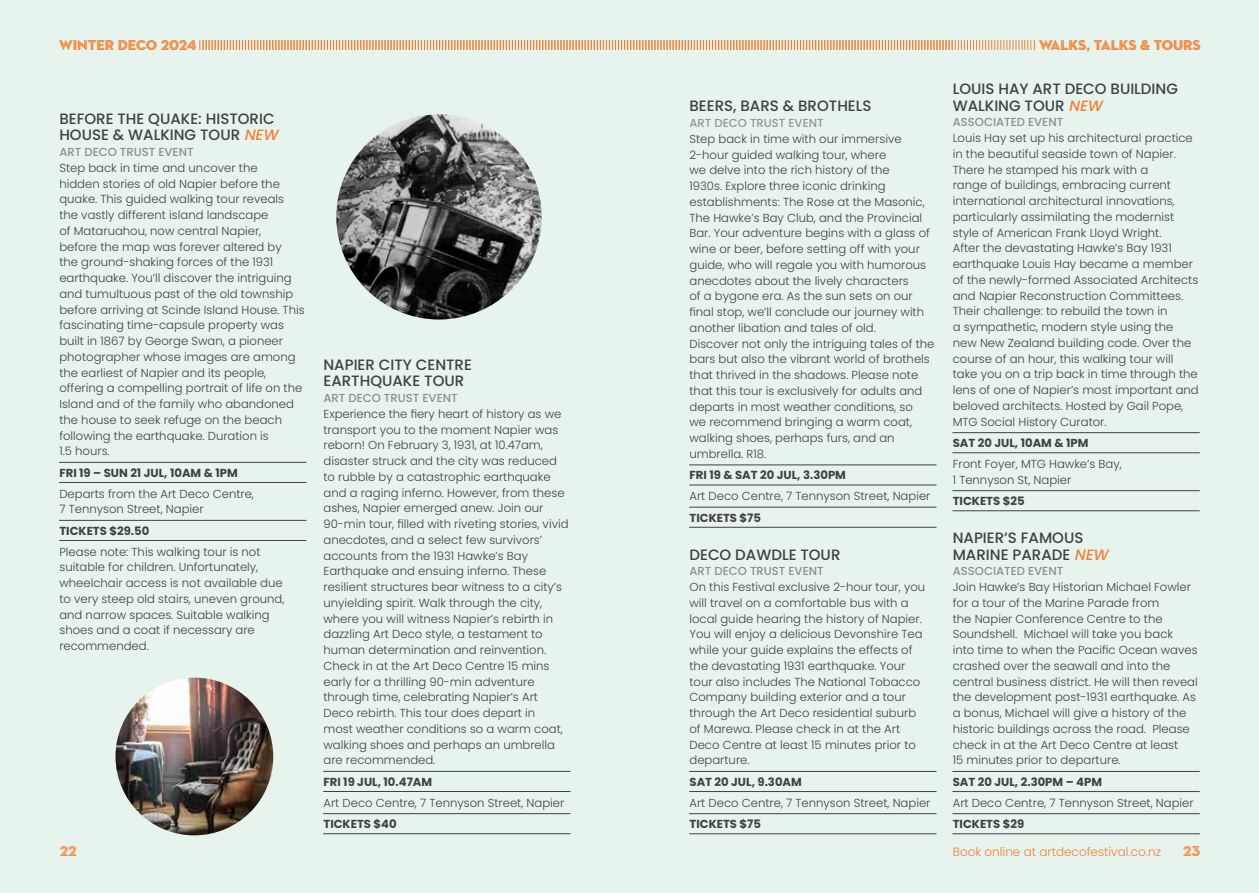
<style>
.page{position:relative;width:1259px;height:893px;background:#e7f4ee}
.page>*{position:absolute;margin:0;border:0;box-sizing:border-box;transform-origin:0 0}
.t1{font:500 15px/16.5px "Poppins";color:#414042}
.t2{font:14.55px "Neutraface 2 Display Inline";color:#f28033}
.t3{font:14.55px "Neutraface 2 Display Inline";color:#f48c47}
.t4{font:300 12px "Poppins";color:#f28033}
.t5{font:300 11.7px/15.8px "Poppins";color:#414042}
.t6{font:700 11.7px "Poppins";color:#414042}
.t7{font:500 11.7px "Poppins";color:#8d8d8d}
.t8{font:500 11.7px "Poppins";color:#939598}
.s1{font-style:italic;color:#f28033}
</style>
<div class="page">
<svg style="left:199px;top:40px;width:836px;height:10px"></svg>
<hr style="left:59px;top:482px;width:247px;height:1px;background:#414042">
<hr style="left:59px;top:462px;width:247px;height:1px;background:#414042">
<hr style="left:59px;top:540px;width:247px;height:1px;background:#414042">
<hr style="left:59px;top:520px;width:247px;height:1px;background:#414042">
<hr style="left:689px;top:485px;width:247px;height:1px;background:#414042">
<hr style="left:689px;top:464px;width:247px;height:1px;background:#414042">
<hr style="left:689px;top:527px;width:247px;height:1px;background:#414042">
<hr style="left:689px;top:507px;width:247px;height:1px;background:#414042">
<hr style="left:689px;top:791px;width:247px;height:1px;background:#414042">
<hr style="left:689px;top:771px;width:247px;height:1px;background:#414042">
<hr style="left:689px;top:833px;width:247px;height:1px;background:#414042">
<hr style="left:689px;top:813px;width:247px;height:1px;background:#414042">
<hr style="left:323px;top:791px;width:247px;height:1px;background:#414042">
<hr style="left:323px;top:771px;width:247px;height:1px;background:#414042">
<hr style="left:323px;top:833px;width:247px;height:1px;background:#414042">
<hr style="left:323px;top:813px;width:247px;height:1px;background:#414042">
<hr style="left:952px;top:452px;width:247px;height:1px;background:#414042">
<hr style="left:952px;top:432px;width:247px;height:1px;background:#414042">
<hr style="left:952px;top:510px;width:247px;height:1px;background:#414042">
<hr style="left:952px;top:490px;width:247px;height:1px;background:#414042">
<hr style="left:952px;top:791px;width:247px;height:1px;background:#414042">
<hr style="left:952px;top:771px;width:247px;height:1px;background:#414042">
<hr style="left:952px;top:833px;width:247px;height:1px;background:#414042">
<hr style="left:952px;top:813px;width:247px;height:1px;background:#414042">
<img style="left:336px;top:114px;width:206px;height:205px;border-radius:103px">
<img style="left:116px;top:678px;width:157px;height:157px;border-radius:79px">
<p class="t2" style="left:59px;top:36px;width:139px">WINTER DECO 2024</p>
<p class="t2" style="left:1039px;top:36px;width:163px">WALKS, TALKS &amp; TOURS</p>
<p class="t1" style="left:59px;top:110px;width:225px">BEFORE THE QUAKE: HISTORIC<br>HOUSE &amp; WALKING TOUR <span class="s1">NEW</span></p>
<p class="t7" style="left:59px;top:145px;width:136px">ART DECO TRUST EVENT</p>
<p class="t5" style="left:59px;top:160px;width:247px">Step back in time and uncover the<br>hidden stories of old Napier before the quake. This guided walking tour reveals the vastly different island landscape<br>of Mataruahou, now central Napier,<br>before the map was forever altered by<br>the ground-shaking forces of the 1931 earthquake. You’ll discover the intriguing and tumultuous past of the old township before arriving at Scinde Island House. This fascinating time-capsule property was built in 1867 by George Swan, a pioneer photographer whose images are among the earliest of Napier and its people, offering a compelling portrait of life on the Island and of the family who abandoned the house to seek refuge on the beach following the earthquake. Duration is<br>1.5 hours.</p>
<p class="t6" style="left:59px;top:466px;width:180px">FRI 19 – SUN 21 JUL, 10AM &amp; 1PM</p>
<p class="t5" style="left:59px;top:486px;width:196px">Departs from the Art Deco Centre,<br>7 Tennyson Street, Napier</p>
<p class="t6" style="left:59px;top:524px;width:91px">TICKETS $29.50</p>
<p class="t5" style="left:59px;top:544px;width:226px">Please note: This walking tour is not suitable for children. Unfortunately, wheelchair access is not available due to very steep old stairs, uneven ground, and narrow spaces. Suitable walking shoes and a coat if necessary are recommended.</p>
<p class="t1" style="left:323px;top:356px;width:150px">NAPIER CITY CENTRE<br>EARTHQUAKE TOUR</p>
<p class="t7" style="left:323px;top:391px;width:136px">ART DECO TRUST EVENT</p>
<p class="t5" style="left:323px;top:406px;width:246px">Experience the fiery heart of history as we transport you to the moment Napier was reborn! On February 3, 1931, at 10.47am, disaster struck and the city was reduced to rubble by a catastrophic earthquake and a raging inferno. However, from these ashes, Napier emerged anew. Join our 90-min tour, filled with riveting stories, vivid anecdotes, and a select few survivors’ accounts from the 1931 Hawke’s Bay Earthquake and ensuing inferno. These resilient structures bear witness to a city’s unyielding spirit. Walk through the city, where you will witness Napier’s rebirth in dazzling Art Deco style, a testament to human determination and reinvention.<br>Check in at the Art Deco Centre 15 mins early for a thrilling 90-min adventure through time, celebrating Napier’s Art Deco rebirth. This tour does depart in<br>most weather conditions so a warm coat, walking shoes and perhaps an umbrella are recommended.</p>
<p class="t6" style="left:323px;top:775px;width:110px">FRI 19 JUL, 10.47AM</p>
<p class="t5" style="left:323px;top:795px;width:242px">Art Deco Centre, 7 Tennyson Street, Napier</p>
<p class="t6" style="left:323px;top:817px;width:75px">TICKETS $40</p>
<p class="t1" style="left:689px;top:98px;width:183px">BEERS, BARS &amp; BROTHELS</p>
<p class="t8" style="left:689px;top:116px;width:136px">ART DECO TRUST EVENT</p>
<p class="t5" style="left:689px;top:131px;width:246px">Step back in time with our immersive 2-hour guided walking tour, where<br>we delve into the rich history of the<br>1930s. Explore three iconic drinking establishments: The Rose at the Masonic, The Hawke’s Bay Club, and the Provincial Bar. Your adventure begins with a glass of wine or beer, before setting off with your guide, who will regale you with humorous anecdotes about the lively characters<br>of a bygone era. As the sun sets on our final stop, we’ll conclude our journey with another libation and tales of old.<br>Discover not only the intriguing tales of the bars but also the vibrant world of brothels that thrived in the shadows. Please note that this tour is exclusively for adults and departs in most weather conditions, so<br>we recommend bringing a warm coat, walking shoes, perhaps furs, and an umbrella. R18.</p>
<p class="t6" style="left:689px;top:468px;width:158px">FRI 19 &amp; SAT 20 JUL, 3.30PM</p>
<p class="t5" style="left:689px;top:488px;width:242px">Art Deco Centre, 7 Tennyson Street, Napier</p>
<p class="t6" style="left:689px;top:511px;width:73px">TICKETS $75</p>
<p class="t1" style="left:689px;top:546px;width:152px">DECO DAWDLE TOUR</p>
<p class="t7" style="left:689px;top:564px;width:136px">ART DECO TRUST EVENT</p>
<p class="t5" style="left:689px;top:579px;width:237px">On this Festival exclusive 2-hour tour, you will travel on a comfortable bus with a local guide hearing the history of Napier.<br>You will enjoy a delicious Devonshire Tea while your guide explains the effects of the devastating 1931 earthquake. Your tour also includes The National Tobacco Company building exterior and a tour through the Art Deco residential suburb of Marewa. Please check in at the Art Deco Centre at least 15 minutes prior to departure.</p>
<p class="t6" style="left:689px;top:775px;width:114px">SAT 20 JUL, 9.30AM</p>
<p class="t5" style="left:689px;top:795px;width:242px">Art Deco Centre, 7 Tennyson Street, Napier</p>
<p class="t6" style="left:689px;top:817px;width:73px">TICKETS $75</p>
<p class="t1" style="left:952px;top:81px;width:227px">LOUIS HAY ART DECO BUILDING<br>WALKING TOUR <span class="s1">NEW</span></p>
<p class="t7" style="left:952px;top:115px;width:112px">ASSOCIATED EVENT</p>
<p class="t5" style="left:952px;top:130px;width:248px">Louis Hay set up his architectural practice in the beautiful seaside town of Napier.<br>There he stamped his mark with a<br>range of buildings, embracing current international architectural innovations, particularly assimilating the modernist style of American Frank Lloyd Wright.<br>After the devastating Hawke’s Bay 1931 earthquake Louis Hay became a member of the newly-formed Associated Architects and Napier Reconstruction Committees.<br>Their challenge: to rebuild the town in<br>a sympathetic, modern style using the new New Zealand building code. Over the course of an hour, this walking tour will take you on a trip back in time through the lens of one of Napier’s most important and beloved architects. Hosted by Gail Pope, MTG Social History Curator.</p>
<p class="t6" style="left:952px;top:436px;width:137px">SAT 20 JUL, 10AM &amp; 1PM</p>
<p class="t5" style="left:952px;top:456px;width:170px">Front Foyer, MTG Hawke’s Bay,<br>1 Tennyson St, Napier</p>
<p class="t6" style="left:952px;top:494px;width:73px">TICKETS $25</p>
<p class="t1" style="left:952px;top:530px;width:161px">NAPIER’S FAMOUS<br>MARINE PARADE <span class="s1">NEW</span></p>
<p class="t7" style="left:952px;top:564px;width:112px">ASSOCIATED EVENT</p>
<p class="t5" style="left:952px;top:579px;width:246px">Join Hawke’s Bay Historian Michael Fowler for a tour of the Marine Parade from<br>the Napier Conference Centre to the Soundshell. Michael will take you back<br>into time to when the Pacific Ocean waves crashed over the seawall and into the central business district. He will then reveal the development post-1931 earthquake. As a bonus, Michael will give a history of the historic buildings across the road. Please check in at the Art Deco Centre at least<br>15 minutes prior to departure.</p>
<p class="t6" style="left:952px;top:775px;width:151px">SAT 20 JUL, 2.30PM – 4PM</p>
<p class="t5" style="left:952px;top:795px;width:242px">Art Deco Centre, 7 Tennyson Street, Napier</p>
<p class="t6" style="left:952px;top:817px;width:73px">TICKETS $29</p>
<p class="t3" style="left:60px;top:843px;width:18px">22</p>
<p class="t4" style="left:953px;top:845px;width:209px">Book online at artdecofestival.co.nz</p>
<p class="t3" style="left:1183px;top:843px;width:19px">23</p>
</div>
